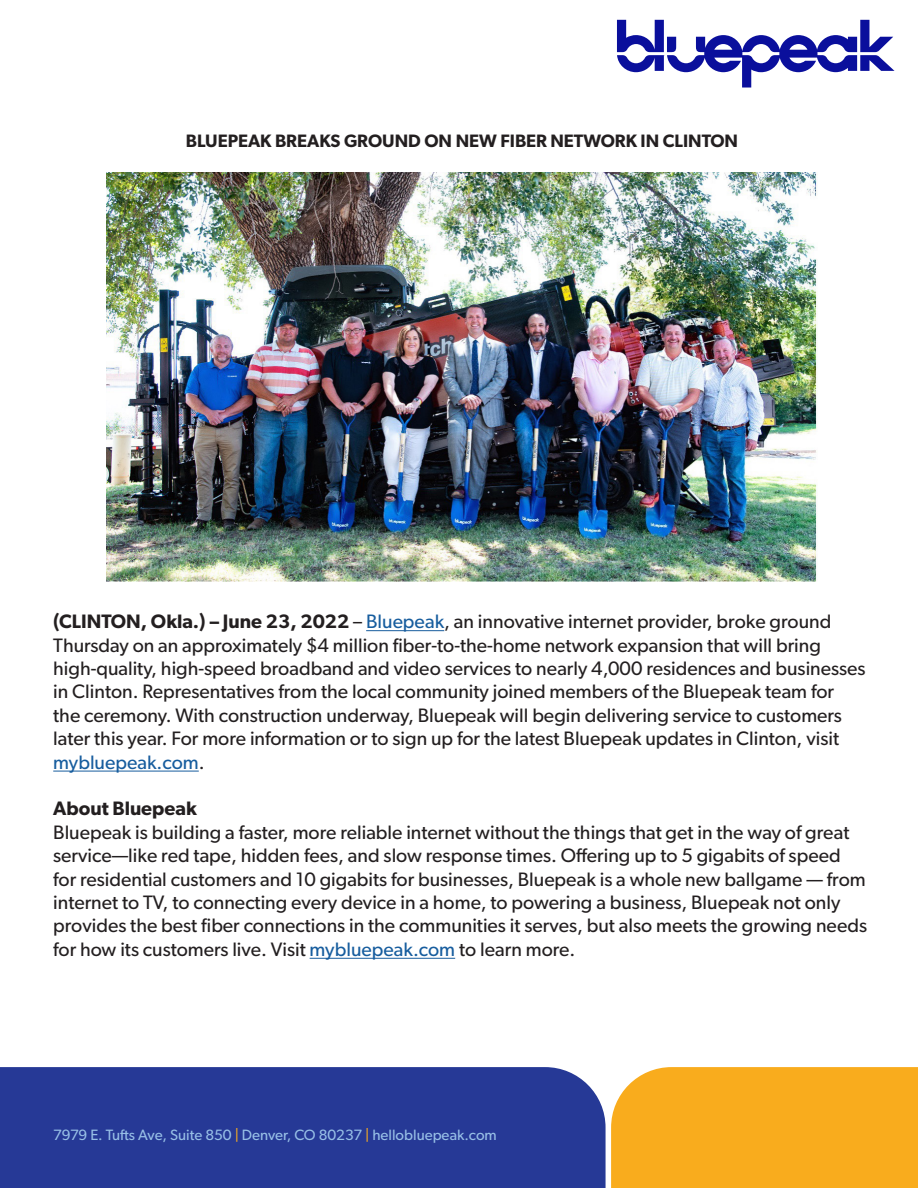
<style>
.page{position:relative;width:918px;height:1188px;background:#fff}
.page>*{position:absolute;margin:0;border:0;box-sizing:border-box;transform-origin:0 0}
.t1{font:19.5px/23.4px "Gibson";color:#231f20}
.t2{font:600 19.5px "Gibson";color:#231f20}
.t3{font:600 18px "Gibson";color:#231f20}
.t4{font:15px "Gibson";color:#97bfe6}
.s1{font-weight:600}
.s2{color:#175d9e}
.s3{color:#faad1e}
</style>
<div class="page">
<svg style="left:617px;top:20px;width:278px;height:68px"></svg>
<div style="left:0;top:1067px;width:606px;height:121px;background:#263996"></div>
<div style="left:611px;top:1067px;width:307px;height:121px;background:#f9ac1d"></div>
<hr style="left:366px;top:630px;width:78px;height:1px;background:#175d9e">
<hr style="left:53px;top:771px;width:146px;height:1px;background:#175d9e">
<hr style="left:310px;top:958px;width:145px;height:1px;background:#175d9e">
<img style="left:107px;top:172px;width:710px;height:410px">
<p class="t3" style="left:186px;top:130px;width:554px">BLUEPEAK BREAKS GROUND ON NEW FIBER NETWORK IN CLINTON</p>
<p class="t1" style="left:53px;top:610px;width:814px"><span class="s1">(CLINTON, Okla.) – June 23, 2022</span> – <span class="s2">Bluepeak</span>, an innovative internet provider, broke ground Thursday on an approximately $4 million fiber-to-the-home network expansion that will bring high-quality, high-speed broadband and video services to nearly 4,000 residences and businesses in Clinton. Representatives from the local community joined members of the Bluepeak team for the ceremony. With construction underway, Bluepeak will begin delivering service to customers later this year. For more information or to sign up for the latest Bluepeak updates in Clinton, visit <span class="s2">mybluepeak.com</span>.</p>
<p class="t2" style="left:53px;top:797px;width:145px">About Bluepeak</p>
<p class="t1" style="left:53px;top:820px;width:815px">Bluepeak is building a faster, more reliable internet without the things that get in the way of great service—like red tape, hidden fees, and slow response times. Offering up to 5 gigabits of speed for residential customers and 10 gigabits for businesses, Bluepeak is a whole new ballgame — from internet to TV, to connecting every device in a home, to powering a business, Bluepeak not only provides the best fiber connections in the communities it serves, but also meets the growing needs for how its customers live. Visit <span class="s2">mybluepeak.com</span> to learn more.</p>
<p class="t4" style="left:53px;top:1125px;width:445px">7979 E. Tufts Ave, Suite 850 <span class="s3">|</span> Denver, CO 80237 <span class="s3">|</span> hellobluepeak.com</p>
</div>
